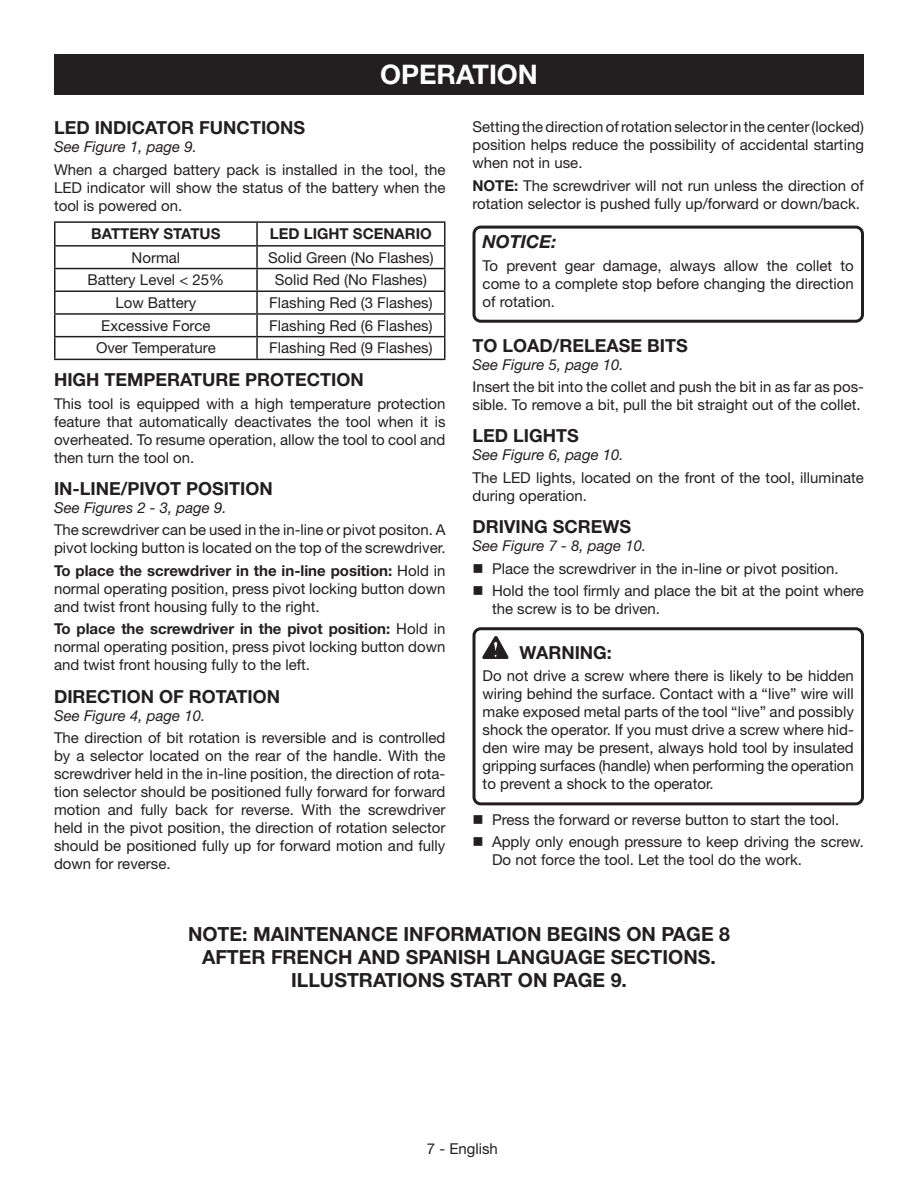
<style>
.page{position:relative;width:918px;height:1188px;background:#fff}
.page>*{position:absolute;margin:0;border:0;box-sizing:border-box;transform-origin:0 0}
.HEADING{font:700 27px "Helvetica Neue LT Std";color:#fff}
.Body_text_subhead{font:700 19.5px/23.4px "Helvetica Neue LT Std";color:#231f20;text-align:center}
.Heading_2_no_space{font:700 18px "Helvetica Neue LT Std";color:#231f20}
.Heading_2{font:700 18px "Helvetica Neue LT Std";color:#231f20}
.Warning{font:700 18px "Helvetica Neue LT Std";color:#231f20}
.Notice{font:italic 700 18px "Helvetica Neue LT Std";color:#231f20}
.Body_text{font:15px/18px "Helvetica Neue LT Std";color:#231f20;text-align:justify}
.Warning_text{font:15px/18px "Helvetica Neue LT Std";letter-spacing:-.005em;color:#231f20;text-align:justify}
.See_figure{font:italic 15px "Helvetica Neue LT Std";color:#231f20}
.NOTE_in_body{font:15px/18px "Helvetica Neue LT Std";color:#231f20}
.Notice_text{font:15px/18px "Helvetica Neue LT Std";color:#231f20;text-align:justify}
.Body_text_subhead-2{font:700 15px "Helvetica Neue LT Std";color:#231f20}
.s1{font-weight:700}
</style>
<div class="page">
<div style="left:54px;top:54px;width:810px;height:40px;background:#231f20"></div>
<hr style="left:54px;top:247px;width:2px;height:21px;background:#231f20">
<hr style="left:256px;top:247px;width:2px;height:21px;background:#231f20">
<hr style="left:444px;top:247px;width:2px;height:21px;background:#231f20">
<hr style="left:54px;top:268px;width:203px;height:1px;background:#231f20">
<hr style="left:54px;top:269px;width:2px;height:21px;background:#231f20">
<hr style="left:257px;top:268px;width:189px;height:1px;background:#231f20">
<hr style="left:256px;top:269px;width:2px;height:21px;background:#231f20">
<hr style="left:444px;top:269px;width:2px;height:21px;background:#231f20">
<hr style="left:54px;top:290px;width:203px;height:2px;background:#231f20">
<hr style="left:54px;top:292px;width:2px;height:21px;background:#231f20">
<hr style="left:257px;top:290px;width:189px;height:2px;background:#231f20">
<hr style="left:256px;top:292px;width:2px;height:21px;background:#231f20">
<hr style="left:444px;top:292px;width:2px;height:21px;background:#231f20">
<hr style="left:54px;top:313px;width:203px;height:2px;background:#231f20">
<hr style="left:54px;top:315px;width:2px;height:21px;background:#231f20">
<hr style="left:257px;top:313px;width:189px;height:2px;background:#231f20">
<hr style="left:256px;top:315px;width:2px;height:21px;background:#231f20">
<hr style="left:444px;top:315px;width:2px;height:21px;background:#231f20">
<hr style="left:54px;top:336px;width:203px;height:1px;background:#231f20">
<hr style="left:54px;top:337px;width:2px;height:22px;background:#231f20">
<hr style="left:257px;top:336px;width:189px;height:1px;background:#231f20">
<hr style="left:256px;top:337px;width:2px;height:22px;background:#231f20">
<hr style="left:444px;top:337px;width:2px;height:22px;background:#231f20">
<hr style="left:54px;top:359px;width:203px;height:1px;background:#231f20">
<hr style="left:257px;top:359px;width:189px;height:1px;background:#231f20">
<hr style="left:54px;top:221px;width:203px;height:2px;background:#231f20">
<hr style="left:54px;top:223px;width:2px;height:22px;background:#231f20">
<hr style="left:257px;top:221px;width:189px;height:2px;background:#231f20">
<hr style="left:256px;top:223px;width:2px;height:22px;background:#231f20">
<hr style="left:444px;top:223px;width:2px;height:22px;background:#231f20">
<hr style="left:54px;top:245px;width:203px;height:2px;background:#231f20">
<hr style="left:257px;top:245px;width:189px;height:2px;background:#231f20">
<div style="left:472px;top:226px;width:392px;height:97px;border:3px solid #231f20;border-radius:7px"></div>
<div style="left:472px;top:627px;width:392px;height:178px;border:3px solid #231f20;border-radius:7px"></div>
<svg style="left:483px;top:637px;width:25px;height:22px"></svg>
<p class="HEADING" style="left:380px;top:58px;width:159px">OPERATION</p>
<p class="Heading_2_no_space" style="left:54px;top:117px;width:253px">LED INDICATOR FUNCTIONS</p>
<p class="See_figure" style="left:54px;top:138px;width:144px">See Figure 1, page 9.</p>
<p class="Body_text" style="left:54px;top:160px;width:393px">When a charged battery pack is installed in the tool, the LED indicator will show the status of the battery when the tool is powered on.</p>
<p class="Body_text_subhead-2" style="left:91px;top:224px;width:131px">BATTERY STATUS</p>
<p class="Body_text_subhead-2" style="left:270px;top:224px;width:163px">LED LIGHT SCENARIO</p>
<p class="Body_text" style="left:132px;top:248px;width:50px">Normal</p>
<p class="Body_text" style="left:268px;top:248px;width:167px">Solid Green (No Flashes)</p>
<p class="Body_text" style="left:87px;top:271px;width:138px">Battery Level &lt; 25%</p>
<p class="Body_text" style="left:275px;top:271px;width:154px">Solid Red (No Flashes)</p>
<p class="Body_text" style="left:115px;top:293px;width:82px">Low Battery</p>
<p class="Body_text" style="left:269px;top:293px;width:165px">Flashing Red (3 Flashes)</p>
<p class="Body_text" style="left:101px;top:316px;width:111px">Excessive Force</p>
<p class="Body_text" style="left:269px;top:316px;width:165px">Flashing Red (6 Flashes)</p>
<p class="Body_text" style="left:96px;top:339px;width:121px">Over Temperature</p>
<p class="Body_text" style="left:269px;top:339px;width:165px">Flashing Red (9 Flashes)</p>
<p class="Heading_2" style="left:54px;top:369px;width:311px">HIGH TEMPERATURE PROTECTION</p>
<p class="Body_text" style="left:54px;top:394px;width:393px">This tool is equipped with a high temperature protection feature that automatically deactivates the tool when it is overheated. To resume operation, allow the tool to cool and then turn the tool on.</p>
<p class="Heading_2_no_space" style="left:54px;top:477px;width:220px">IN-LINE/PIVOT POSITION</p>
<p class="See_figure" style="left:54px;top:498px;width:174px">See Figures 2 - 3, page 9.</p>
<p class="Body_text" style="left:54px;top:521px;width:393px">The screwdriver can be used in the in-line or pivot positon. A pivot locking button is located on the top of the screwdriver.</p>
<p class="Body_text" style="left:54px;top:561px;width:393px"><span class="s1">To place the screwdriver in the in-line position:</span> Hold in normal operating position, press pivot locking button down and twist front housing fully to the right.</p>
<p class="Body_text" style="left:54px;top:620px;width:393px"><span class="s1">To place the screwdriver in the pivot position:</span> Hold in normal operating position, press pivot locking button down and twist front housing fully to the left.</p>
<p class="Heading_2_no_space" style="left:54px;top:685px;width:228px">DIRECTION OF ROTATION</p>
<p class="See_figure" style="left:54px;top:706px;width:153px">See Figure 4, page 10.</p>
<p class="Body_text" style="left:54px;top:728px;width:393px">The direction of bit rotation is reversible and is controlled by a selector located on the rear of the handle. With the screwdriver held in the in-line position, the direction of rota&shy;tion selector should be positioned fully forward for forward motion and fully back for reverse. With the screwdriver held in the pivot position, the direction of rotation selector should be positioned fully up for forward motion and fully down for reverse.</p>
<p class="Body_text" style="left:472px;top:118px;width:393px">Setting the direction of rotation selector in the center (locked) position helps reduce the possibility of accidental starting when not in use.</p>
<p class="NOTE_in_body" style="left:472px;top:176px;width:393px"><span class="s1">NOTE:</span> The screwdriver will not run unless the direction of rotation selector is pushed fully up/forward or down/back.</p>
<p class="Notice" style="left:483px;top:231px;width:76px">NOTICE:</p>
<p class="Notice_text" style="left:483px;top:256px;width:373px">To prevent gear damage, always allow the collet to come to a complete stop before changing the direction of rotation.</p>
<p class="Heading_2_no_space" style="left:472px;top:334px;width:217px">TO LOAD/RELEASE BITS</p>
<p class="See_figure" style="left:472px;top:355px;width:153px">See Figure 5, page 10.</p>
<p class="Body_text" style="left:472px;top:378px;width:393px">Insert the bit into the collet and push the bit in as far as pos&shy;sible. To remove a bit, pull the bit straight out of the collet.</p>
<p class="Heading_2_no_space" style="left:472px;top:425px;width:108px">LED LIGHTS</p>
<p class="See_figure" style="left:472px;top:446px;width:153px">See Figure 6, page 10.</p>
<p class="Body_text" style="left:472px;top:468px;width:393px">The LED lights, located on the front of the tool, illuminate during operation.</p>
<p class="Heading_2_no_space" style="left:472px;top:516px;width:160px">DRIVING SCREWS</p>
<p class="See_figure" style="left:472px;top:536px;width:175px">See Figure 7 - 8, page 10.</p>
<p class="Body_text" style="left:492px;top:559px;width:348px">Place the screwdriver in the in-line or pivot position.</p>
<p class="Body_text" style="left:492px;top:581px;width:374px">Hold the tool firmly and place the bit at the point where the screw is to be driven.</p>
<p class="Warning" style="left:519px;top:641px;width:94px">WARNING:</p>
<p class="Warning_text" style="left:483px;top:667px;width:373px">Do not drive a screw where there is likely to be hidden wiring behind the surface. Contact with a “live” wire will make exposed metal parts of the tool “live” and possibly shock the operator. If you must drive a screw where hid&shy;den wire may be present, always hold tool by insulated gripping surfaces (handle) when performing the operation to prevent a shock to the operator.</p>
<p class="Body_text" style="left:492px;top:810px;width:349px">Press the forward or reverse button to start the tool.</p>
<p class="Body_text" style="left:492px;top:833px;width:373px">Apply only enough pressure to keep driving the screw.<br>Do not force the tool. Let the tool do the work.</p>
<p class="Body_text_subhead" style="left:188px;top:922px;width:544px">NOTE: MAINTENANCE INFORMATION BEGINS ON PAGE 8<br>AFTER FRENCH AND SPANISH LANGUAGE SECTIONS.<br>ILLUSTRATIONS START ON PAGE 9.</p>
<p class="Body_text" style="left:427px;top:1139px;width:73px">7 - English</p>
</div>
